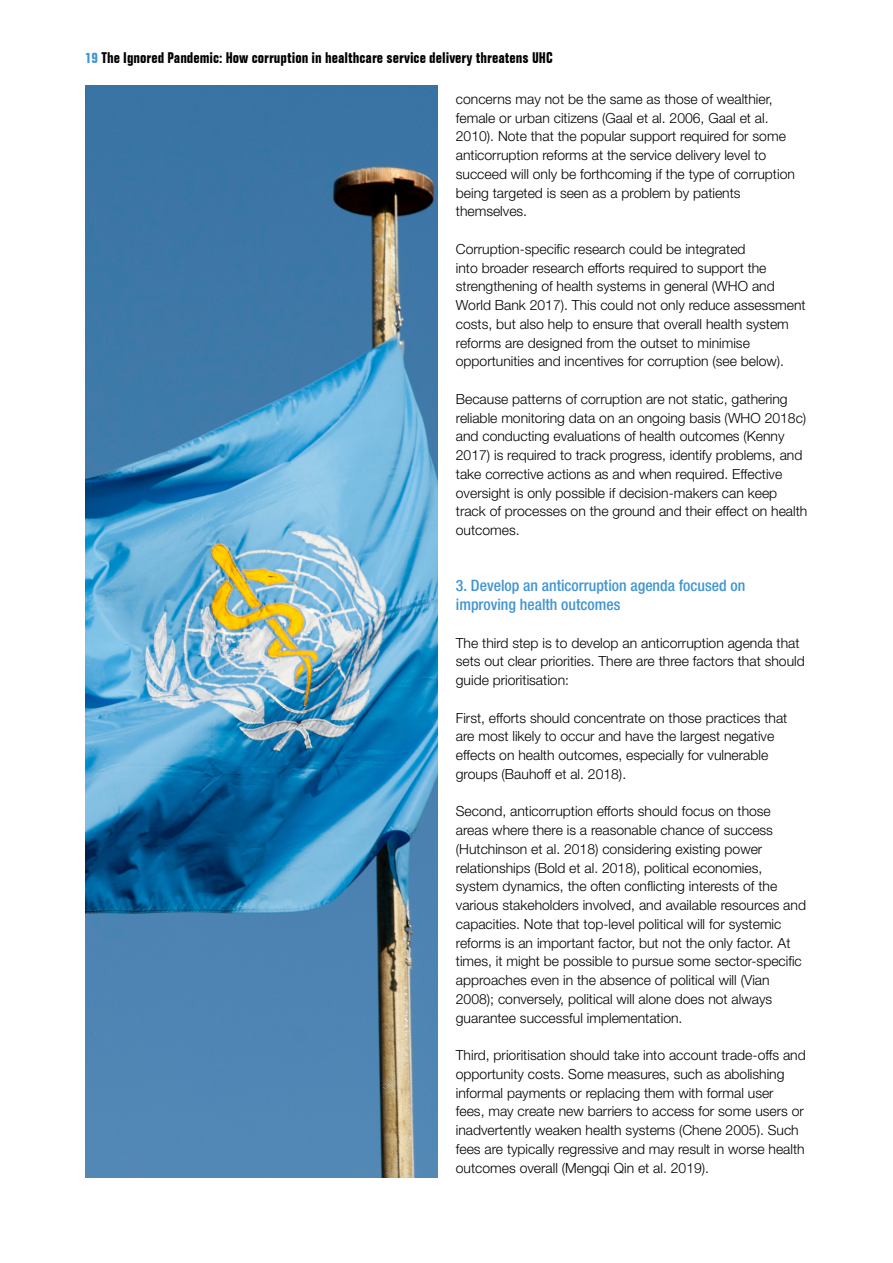
<style>
.page{position:relative;width:893px;height:1263px;background:#fff}
.page>*{position:absolute;margin:0;border:0;box-sizing:border-box;transform-origin:0 0}
.t1{font:500 condensed 15.75px/18.8px "Helvetica Neue LT Pro";color:#4195d1}
.t2{font:700 condensed 15px "Folio BT";color:#000}
.t3{font:300 13.95px/18.8px "Helvetica Neue LT Pro";color:#000}
.s1{color:#4195d1}
</style>
<div class="page">
<img style="left:85px;top:85px;width:352px;height:1093px">
<p class="t2" style="left:85px;top:49px;width:469px"><span class="s1">19</span> The Ignored Pandemic: How corruption in healthcare service delivery threatens UHC</p>
<p class="t3" style="left:456px;top:89px;width:341px">concerns may not be the same as those of wealthier, female or urban citizens (Gaal et al. 2006, Gaal et al.<br>2010). Note that the popular support required for some anticorruption reforms at the service delivery level to succeed will only be forthcoming if the type of corruption being targeted is seen as a problem by patients themselves.</p>
<p class="t3" style="left:456px;top:239px;width:351px">Corruption-specific research could be integrated<br>into broader research efforts required to support the strengthening of health systems in general (WHO and World Bank 2017). This could not only reduce assessment costs, but also help to ensure that overall health system reforms are designed from the outset to minimise opportunities and incentives for corruption (see below).</p>
<p class="t3" style="left:456px;top:389px;width:353px">Because patterns of corruption are not static, gathering reliable monitoring data on an ongoing basis (WHO 2018c) and conducting evaluations of health outcomes (Kenny 2017) is required to track progress, identify problems, and take corrective actions as and when required. Effective oversight is only possible if decision-makers can keep track of processes on the ground and their effect on health outcomes.</p>
<p class="t1" style="left:456px;top:576px;width:291px">3. Develop an anticorruption agenda focused on improving health outcomes</p>
<p class="t3" style="left:456px;top:633px;width:350px">The third step is to develop an anticorruption agenda that sets out clear priorities. There are three factors that should guide prioritisation:</p>
<p class="t3" style="left:456px;top:708px;width:333px">First, efforts should concentrate on those practices that are most likely to occur and have the largest negative effects on health outcomes, especially for vulnerable groups (Bauhoff et al. 2018).</p>
<p class="t3" style="left:456px;top:802px;width:352px">Second, anticorruption efforts should focus on those areas where there is a reasonable chance of success (Hutchinson et al. 2018) considering existing power relationships (Bold et al. 2018), political economies, system dynamics, the often conflicting interests of the various stakeholders involved, and available resources and capacities. Note that top-level political will for systemic reforms is an important factor, but not the only factor. At times, it might be possible to pursue some sector-specific approaches even in the absence of political will (Vian 2008); conversely, political will alone does not always guarantee successful implementation.</p>
<p class="t3" style="left:456px;top:1045px;width:351px">Third, prioritisation should take into account trade-offs and opportunity costs. Some measures, such as abolishing informal payments or replacing them with formal user fees, may create new barriers to access for some users or inadvertently weaken health systems (Chene 2005). Such fees are typically regressive and may result in worse health outcomes overall (Mengqi Qin et al. 2019).</p>
</div>
